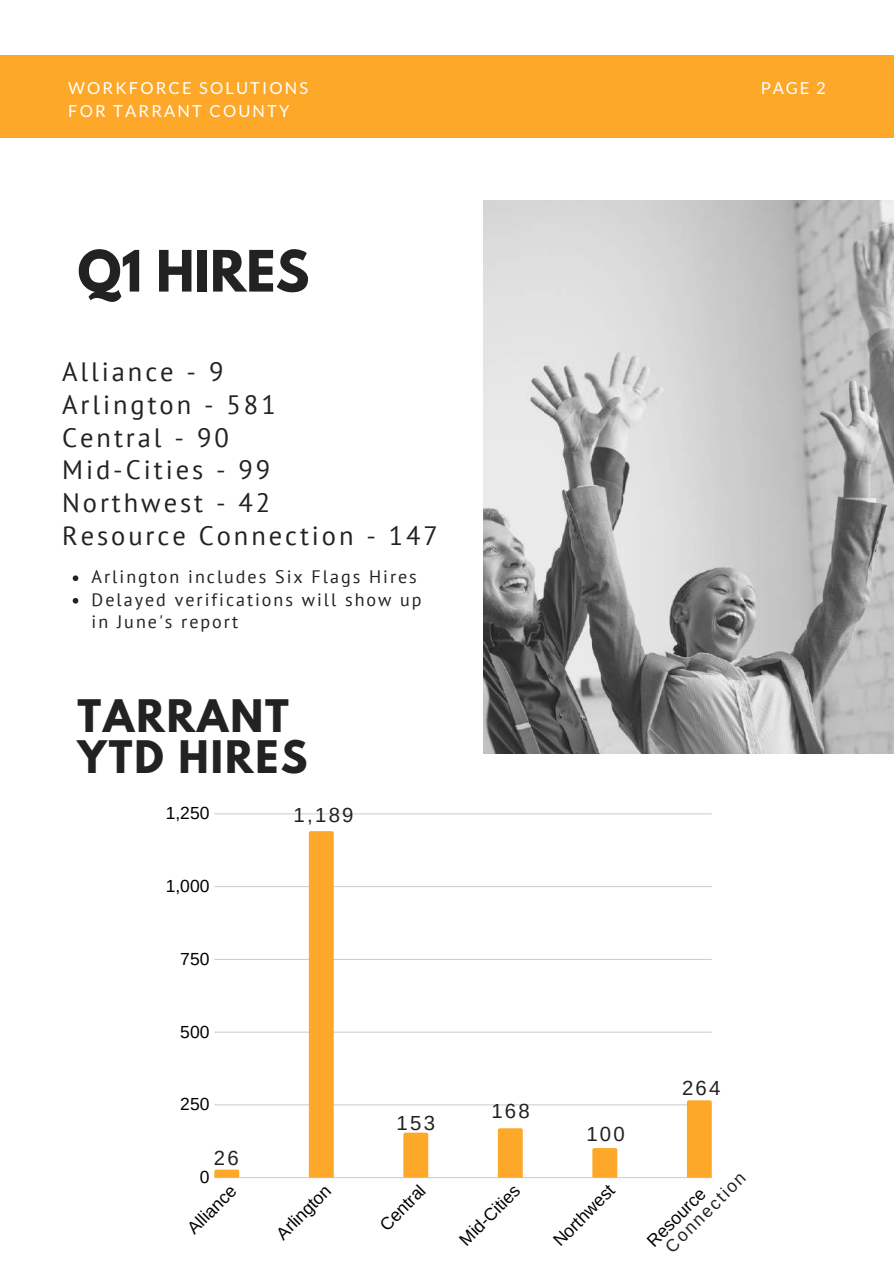
<style>
.page{position:relative;width:894px;height:1264px;background:#fff}
.page>*{position:absolute;margin:0;border:0;box-sizing:border-box;transform-origin:0 0}
.t1{font:700 50.55px "League Spartan";color:#222}
.t2{font:700 39.75px/40.5px "League Spartan";letter-spacing:.05em;color:#222}
.t3{font:26.55px/32.7px "PT Sans";letter-spacing:.11em;color:#222}
.t4{font:20.4px "Arimo";letter-spacing:.11em;color:#222}
.t5{font:18px/22.5px "PT Sans";letter-spacing:.11em;color:#222}
.t6{font:17.55px "Arimo";color:#000}
.t7{font:17.4px "Arimo";color:#222}
.t8{font:16.5px/22.5px "Lato";letter-spacing:.13em;color:#fff}
</style>
<div class="page">
<div style="left:0;top:55px;width:893px;height:83px;background:#fda828"></div>
<img style="left:483px;top:201px;width:410px;height:552px">
<hr style="left:214px;top:813px;width:497px;height:1px;background:#222">
<hr style="left:214px;top:886px;width:497px;height:1px;background:#222">
<hr style="left:214px;top:958px;width:497px;height:1px;background:#222">
<hr style="left:214px;top:1031px;width:497px;height:1px;background:#222">
<hr style="left:214px;top:1104px;width:497px;height:1px;background:#222">
<hr style="left:214px;top:1177px;width:497px;height:1px;background:#222">
<svg style="left:214px;top:1169px;width:25px;height:8px"></svg>
<div style="left:309px;top:831px;width:24px;height:346px;background:#fda828"></div>
<svg style="left:403px;top:1132px;width:25px;height:45px"></svg>
<svg style="left:497px;top:1128px;width:25px;height:49px"></svg>
<svg style="left:592px;top:1148px;width:25px;height:29px"></svg>
<div style="left:686px;top:1100px;width:25px;height:77px;background:#fda828"></div>
<svg style="left:73px;top:575px;width:5px;height:6px"></svg>
<svg style="left:73px;top:598px;width:5px;height:5px"></svg>
<p class="t8" style="left:68px;top:77px;width:241px">WORKFORCE SOLUTIONS<br>FOR TARRANT COUNTY</p>
<p class="t8" style="left:760px;top:76px;width:66px">PAGE 2</p>
<h1 class="t1" style="left:77px;top:246px;width:233px">Q1 HIRES</h1>
<p class="t3" style="left:62px;top:355px;width:377px">Alliance - 9<br>Arlington - 581<br>Central - 90<br>Mid-Cities - 99<br>Northwest - 42<br>Resource Connection - 147</p>
<p class="t5" style="left:92px;top:565px;width:331px">Arlington includes Six Flags Hires<br>Delayed verifications will show up in June's report</p>
<h2 class="t2" style="left:77px;top:701px;width:231px">TARRANT<br>YTD HIRES</h2>
<p class="t6" style="left:166px;top:803px;width:45px">1,250</p>
<p class="t6" style="left:166px;top:876px;width:45px">1,000</p>
<p class="t6" style="left:180px;top:948px;width:31px">750</p>
<p class="t6" style="left:180px;top:1021px;width:31px">500</p>
<p class="t6" style="left:180px;top:1094px;width:31px">250</p>
<p class="t4" style="left:214px;top:1146px;width:26px">26</p>
<p class="t4" style="left:293px;top:803px;width:61px">1,189</p>
<p class="t4" style="left:396px;top:1111px;width:40px">153</p>
<p class="t4" style="left:491px;top:1099px;width:40px">168</p>
<p class="t4" style="left:586px;top:1122px;width:40px">100</p>
<p class="t4" style="left:682px;top:1076px;width:40px">264</p>
<p class="t6" style="left:200px;top:1167px;width:11px">0</p>
<p class="t7" style="left:661px;top:1242px;width:107px;rotate:-45deg">Connection</p>
<p class="t6" style="left:183px;top:1223px;width:63px;rotate:-45deg">Al iance</p>
<p class="t6" style="left:272px;top:1229px;width:70px;rotate:-45deg">Arlington</p>
<p class="t6" style="left:376px;top:1220px;width:58px;rotate:-45deg">Central</p>
<p class="t6" style="left:455px;top:1235px;width:79px;rotate:-45deg">Mid-Cities</p>
<p class="t6" style="left:549px;top:1236px;width:80px;rotate:-45deg">Northwest</p>
<p class="t6" style="left:642px;top:1236px;width:76px;rotate:-45deg">Resource</p>
</div>
